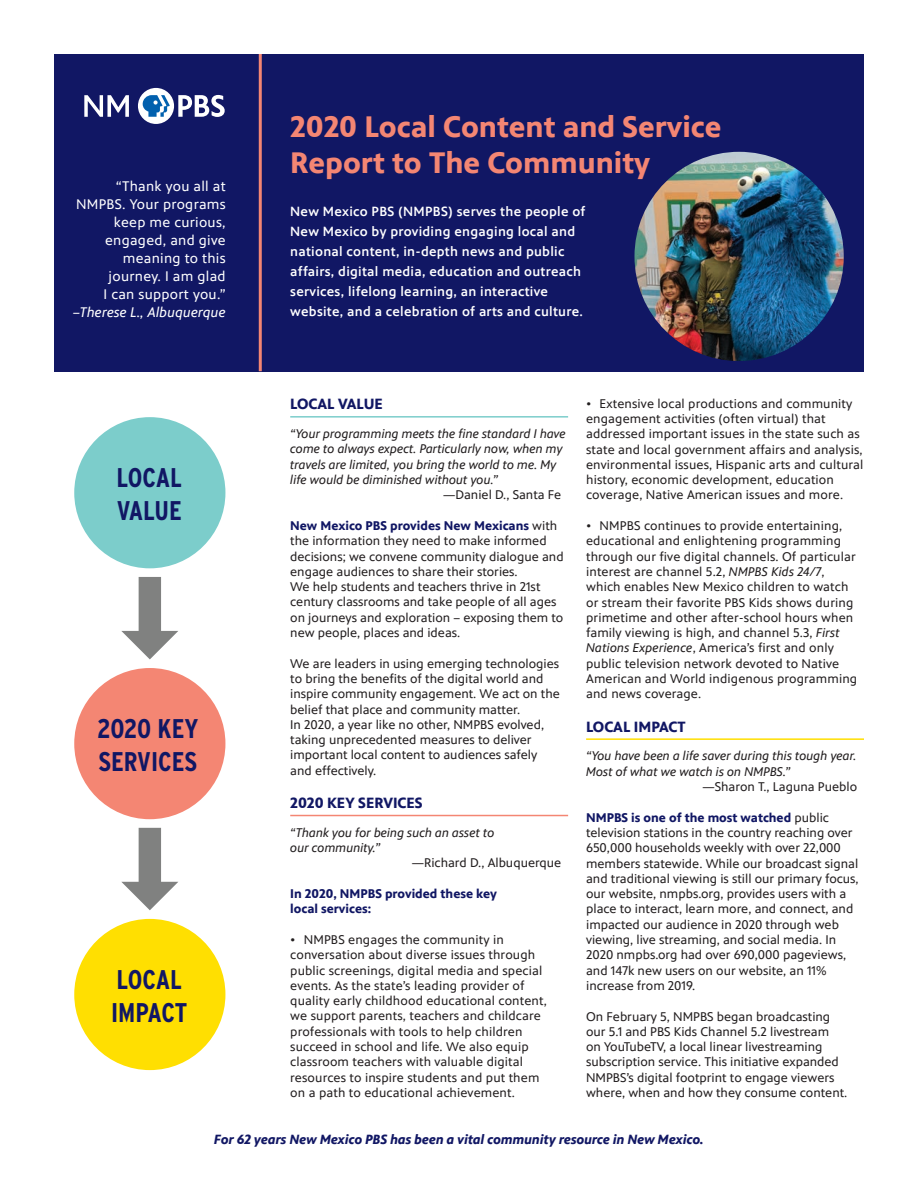
<style>
.page{position:relative;width:918px;height:1188px;background:#fff}
.page>*{position:absolute;margin:0;border:0;box-sizing:border-box;transform-origin:0 0}
.t1{font:700 30px/36px "PBS Sans";color:#f48673}
.t2{font:700 condensed 27px/32.4px "Interstate";letter-spacing:-.005em;color:#111764}
.t3{font:700 15px "PBS Sans";color:#111764}
.t4{font:14.1px/18px "PBS Sans";letter-spacing:.02em;color:#fff;text-align:right}
.t5{font:italic 14.1px "PBS Sans";letter-spacing:.01em;color:#fff}
.t6{font:500 13.5px/20.1px "PBS Sans";letter-spacing:.02em;color:#fff}
.t7{font:italic 700 13.5px "PBS Sans";color:#111764}
.t8{font:12.75px/15.3px "PBS Sans";color:#231f20}
.t9{font:italic 12.75px/15.3px "PBS Sans";color:#231f20}
.t10{font:700 12.75px/15.3px "PBS Sans";color:#111764}
.s1{font-style:italic}
.s2{font-weight:700;color:#111764}
</style>
<div class="page">
<div style="left:54px;top:54px;width:810px;height:317px;background:#111764"></div>
<hr style="left:259px;top:54px;width:3px;height:317px;background:#f48673">
<div style="left:138px;top:88px;width:36px;height:36px;background:#fff;border-radius:50%"></div>
<svg style="left:178px;top:95px;width:47px;height:22px"></svg>
<svg style="left:143px;top:95px;width:27px;height:22px"></svg>
<svg style="left:84px;top:95px;width:45px;height:22px"></svg>
<img style="left:634px;top:152px;width:210px;height:209px;border-radius:105px">
<div style="left:74px;top:417px;width:151px;height:151px;background:#7ccdcb;border-radius:50%"></div>
<div style="left:74px;top:668px;width:151px;height:151px;background:#f48673;border-radius:50%"></div>
<div style="left:74px;top:919px;width:151px;height:151px;background:#ffdf01;border-radius:50%"></div>
<svg style="left:121px;top:828px;width:57px;height:82px"></svg>
<svg style="left:121px;top:577px;width:57px;height:82px"></svg>
<hr style="left:290px;top:416px;width:278px;height:2px;background:#7ccdcb">
<hr style="left:290px;top:815px;width:278px;height:1px;background:#f48673">
<hr style="left:586px;top:738px;width:278px;height:2px;background:#ffdf01">
<p class="t4" style="left:76px;top:177px;width:151px">“Thank you all at<br>NMPBS. Your programs keep me curious, engaged, and give meaning to this journey. I am glad<br>I can support you.”</p>
<p class="t5" style="left:73px;top:305px;width:154px">–Therese L., Albuquerque</p>
<h1 class="t1" style="left:290px;top:109px;width:433px">2020 Local Content and Service<br>Report to The Community</h1>
<p class="t6" style="left:290px;top:201px;width:297px">New Mexico PBS (NMPBS) serves the people of New Mexico by providing engaging local and national content, in-depth news and public affairs, digital media, education and outreach services, lifelong learning, an interactive website, and a celebration of arts and culture.</p>
<h2 class="t2" style="left:116px;top:462px;width:67px">LOCAL<br>VALUE</h2>
<h2 class="t2" style="left:97px;top:712px;width:103px">2020 KEY<br>SERVICES</h2>
<h2 class="t2" style="left:111px;top:963px;width:78px">LOCAL<br>IMPACT</h2>
<p class="t8" style="left:586px;top:396px;width:279px">• Extensive local productions and community engagement activities (often virtual) that addressed important issues in the state such as state and local government affairs and analysis, environmental issues, Hispanic arts and cultural history, economic development, education coverage, Native American issues and more.</p>
<p class="t8" style="left:586px;top:518px;width:273px">• NMPBS continues to provide entertaining, educational and enlightening programming through our five digital channels. Of particular interest are channel 5.2, <span class="s1">NMPBS Kids 24/7</span>, which enables New Mexico children to watch or stream their favorite PBS Kids shows during primetime and other after-school hours when family viewing is high, and channel 5.3, <span class="s1">First Nations Experience</span>, America’s first and only public television network devoted to Native American and World indigenous programming and news coverage.</p>
<p class="t3" style="left:586px;top:718px;width:101px">LOCAL IMPACT</p>
<p class="t9" style="left:586px;top:749px;width:272px">“You have been a life saver during this tough year.<br>Most of what we watch is on NMPBS.”</p>
<p class="t8" style="left:702px;top:779px;width:156px">—Sharon T., Laguna Pueblo</p>
<p class="t8" style="left:586px;top:810px;width:274px"><span class="s2">NMPBS is one of the most watched</span> public television stations in the country reaching over 650,000 households weekly with over 22,000 members statewide. While our broadcast signal and traditional viewing is still our primary focus, our website, nmpbs.org, provides users with a place to interact, learn more, and connect, and impacted our audience in 2020 through web viewing, live streaming, and social media. In 2020 nmpbs.org had over 690,000 pageviews, and 147k new users on our website, an 11% increase from 2019.</p>
<p class="t8" style="left:586px;top:1009px;width:263px">On February 5, NMPBS began broadcasting our 5.1 and PBS Kids Channel 5.2 livestream<br>on YouTubeTV, a local linear livestreaming subscription service. This initiative expanded NMPBS’s digital footprint to engage viewers where, when and how they consume content.</p>
<p class="t7" style="left:214px;top:1132px;width:491px">For 62 years New Mexico PBS has been a vital community resource in New Mexico.</p>
<p class="t3" style="left:290px;top:396px;width:94px">LOCAL VALUE</p>
<p class="t9" style="left:290px;top:426px;width:277px">“Your programming meets the fine standard I have come to always expect. Particularly now, when my travels are limited, you bring the world to me. My life would be diminished without you.”</p>
<p class="t8" style="left:443px;top:487px;width:120px">—Daniel D., Santa Fe</p>
<p class="t8" style="left:290px;top:518px;width:275px"><span class="s2">New Mexico PBS provides New Mexicans</span> with the information they need to make informed decisions; we convene community dialogue and engage audiences to share their stories.<br>We help students and teachers thrive in 21st century classrooms and take people of all ages on journeys and exploration – exposing them to new people, places and ideas.</p>
<p class="t8" style="left:290px;top:656px;width:271px">We are leaders in using emerging technologies to bring the benefits of the digital world and inspire community engagement. We act on the belief that place and community matter.<br>In 2020, a year like no other, NMPBS evolved, taking unprecedented measures to deliver important local content to audiences safely and effectively.</p>
<p class="t3" style="left:290px;top:794px;width:134px">2020 KEY SERVICES</p>
<p class="t9" style="left:290px;top:825px;width:206px">“Thank you for being such an asset to our community.”</p>
<p class="t8" style="left:412px;top:856px;width:151px">—Richard D., Albuquerque</p>
<p class="t10" style="left:290px;top:886px;width:208px">In 2020, NMPBS provided these key local services:</p>
<p class="t8" style="left:290px;top:932px;width:258px">• NMPBS engages the community in conversation about diverse issues through public screenings, digital media and special events. As the state’s leading provider of quality early childhood educational content, we support parents, teachers and childcare professionals with tools to help children succeed in school and life. We also equip classroom teachers with valuable digital resources to inspire students and put them on a path to educational achievement.</p>
</div>
